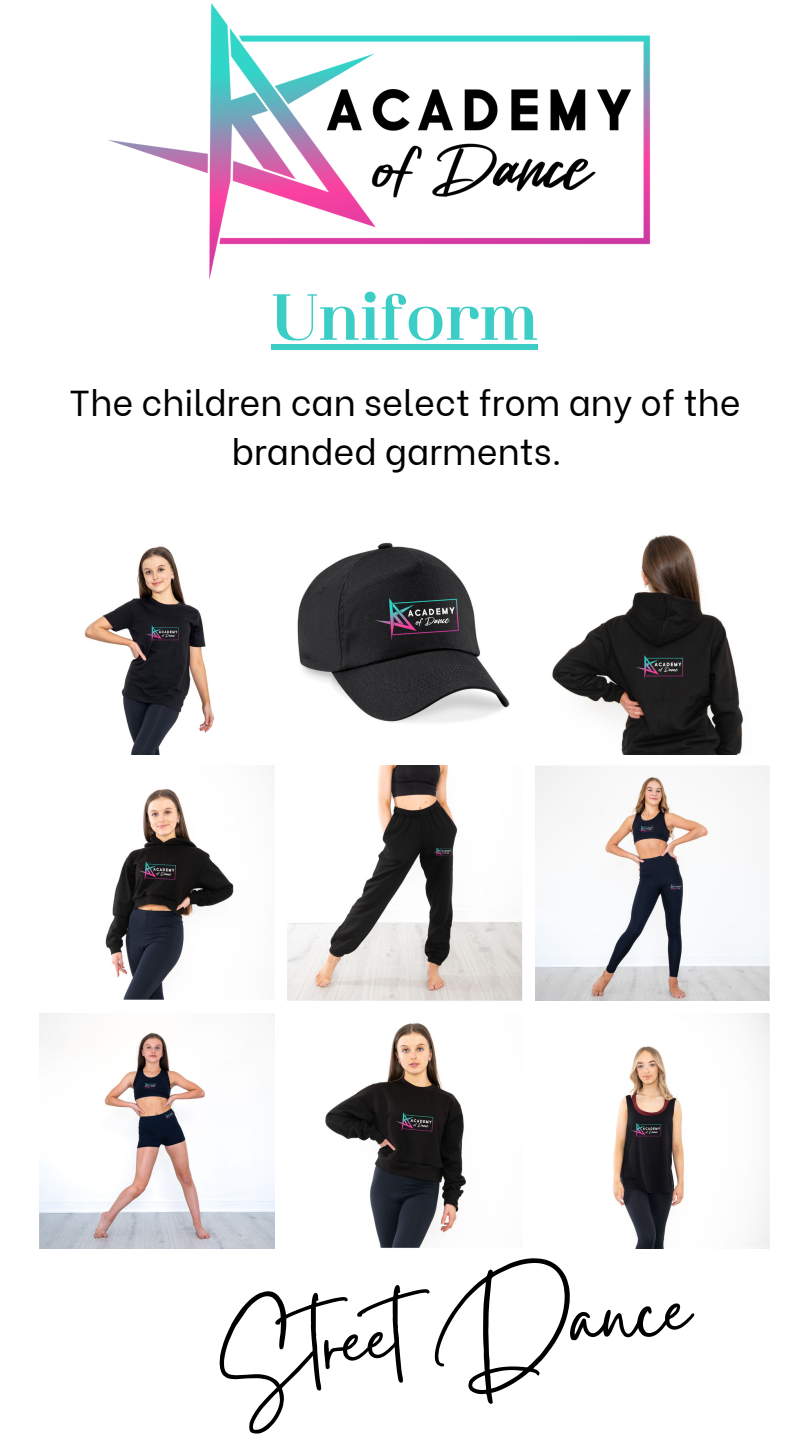
<style>
.page{position:relative;width:810px;height:1440px;background:#fff}
.page>*{position:absolute;margin:0;border:0;box-sizing:border-box;transform-origin:0 0}
.t1{font:115.3px "Gistesy";color:#000}
.t2{font:600 65px "Athachantr";color:#3ccec6}
.t3{font:36px/49.6px "Be Vietnam";color:#000;text-align:center}
</style>
<div class="page">
<img style="left:84px;top:546px;width:131px;height:208px">
<img style="left:297px;top:542px;width:213px;height:181px">
<img style="left:552px;top:534px;width:192px;height:220px">
<img style="left:105px;top:766px;width:169px;height:234px">
<img style="left:287px;top:766px;width:235px;height:235px">
<img style="left:535px;top:766px;width:235px;height:235px">
<img style="left:40px;top:1013px;width:235px;height:235px">
<img style="left:325px;top:1022px;width:141px;height:226px">
<img style="left:613px;top:1013px;width:157px;height:235px">
<div style="left:272px;top:344px;width:266px;height:6px;background:#3ccec6"></div>
<img style="left:108px;top:3px;width:543px;height:277px">
<h2 class="t2" style="left:272px;top:288px;width:268px">Uniform</h2>
<p class="t3" style="left:69px;top:374px;width:673px">The children can select from any of the branded garments.</p>
<h1 class="t1" style="left:212px;top:1271px;width:474px;rotate:-5deg">Street Dance</h1>
</div>
